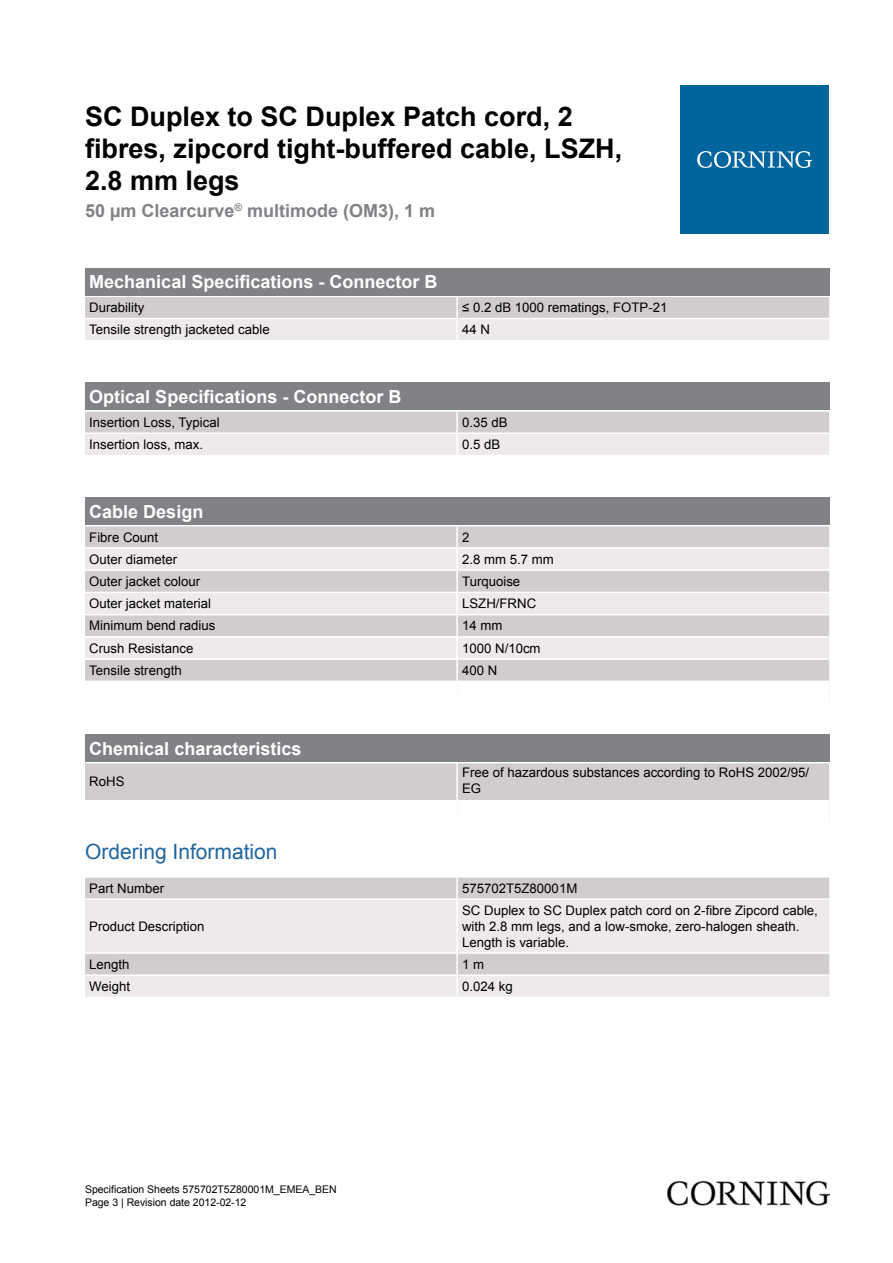
<style>
.page{position:relative;width:893px;height:1263px;background:#fff}
.page>*{position:absolute;margin:0;border:0;box-sizing:border-box;transform-origin:0 0}
.t1{font:700 27px/32.4px "Arial";color:#000}
.t2{font:21px "Arial";color:#1f65a1}
.t3{font:700 18px "Arial";color:#fff}
.t4{font:700 18px "Arial";color:#808285}
.t5{font:13.2px/15.9px "Arial";color:#000}
.t6{font:10.5px/12.6px "Arial";color:#000}
</style>
<div class="page">
<div style="left:85px;top:268px;width:744px;height:28px;background:#808285"></div>
<svg style="left:85px;top:297px;width:744px;height:43px"></svg>
<hr style="left:456px;top:297px;width:2px;height:21px;background:#fff">
<hr style="left:456px;top:319px;width:2px;height:21px;background:#fff">
<hr style="left:85px;top:318px;width:372px;height:1px;background:#fff">
<hr style="left:457px;top:318px;width:372px;height:1px;background:#fff">
<div style="left:85px;top:383px;width:744px;height:27px;background:#808285"></div>
<svg style="left:85px;top:412px;width:744px;height:43px"></svg>
<hr style="left:456px;top:412px;width:2px;height:20px;background:#fff">
<hr style="left:456px;top:434px;width:2px;height:21px;background:#fff">
<hr style="left:85px;top:432px;width:372px;height:2px;background:#fff">
<hr style="left:457px;top:432px;width:372px;height:2px;background:#fff">
<div style="left:85px;top:497px;width:744px;height:28px;background:#808285"></div>
<div style="left:85px;top:526px;width:744px;height:155px;background:#d1cdcc"></div>
<svg style="left:85px;top:549px;width:744px;height:109px;fill:#edeae9"></svg>
<hr style="left:456px;top:526px;width:2px;height:21px;background:#fff">
<hr style="left:456px;top:549px;width:2px;height:20px;background:#fff">
<hr style="left:456px;top:571px;width:2px;height:21px;background:#fff">
<hr style="left:456px;top:593px;width:2px;height:21px;background:#fff">
<hr style="left:456px;top:615px;width:2px;height:21px;background:#fff">
<hr style="left:456px;top:638px;width:2px;height:20px;background:#fff">
<hr style="left:456px;top:660px;width:2px;height:21px;background:#fff">
<hr style="left:85px;top:547px;width:372px;height:2px;background:#fff">
<hr style="left:457px;top:547px;width:372px;height:2px;background:#fff">
<hr style="left:85px;top:569px;width:372px;height:2px;background:#fff">
<hr style="left:457px;top:569px;width:372px;height:2px;background:#fff">
<hr style="left:85px;top:592px;width:372px;height:1px;background:#fff">
<hr style="left:457px;top:592px;width:372px;height:1px;background:#fff">
<hr style="left:85px;top:614px;width:372px;height:1px;background:#fff">
<hr style="left:457px;top:614px;width:372px;height:1px;background:#fff">
<hr style="left:85px;top:636px;width:372px;height:2px;background:#fff">
<hr style="left:457px;top:636px;width:372px;height:2px;background:#fff">
<hr style="left:85px;top:658px;width:372px;height:2px;background:#fff">
<hr style="left:457px;top:658px;width:372px;height:2px;background:#fff">
<div style="left:85px;top:734px;width:744px;height:28px;background:#808285"></div>
<div style="left:85px;top:763px;width:744px;height:37px;background:#d1cdcc"></div>
<hr style="left:456px;top:763px;width:2px;height:37px;background:#fff">
<svg style="left:85px;top:877px;width:744px;height:120px"></svg>
<hr style="left:456px;top:954px;width:2px;height:20px;background:#fff">
<hr style="left:456px;top:976px;width:2px;height:21px;background:#fff">
<hr style="left:85px;top:974px;width:372px;height:2px;background:#fff">
<hr style="left:457px;top:974px;width:372px;height:2px;background:#fff">
<div style="left:680px;top:85px;width:149px;height:149px;background:#00649d"></div>
<svg style="left:697px;top:151px;width:115px;height:17px"></svg>
<img style="left:668px;top:1180px;width:161px;height:25px">
<h1 class="t1" style="left:85px;top:101px;width:539px">SC Duplex to SC Duplex Patch cord, 2 fibres, zipcord tight-buffered cable, LSZH,<br>2.8 mm legs</h1>
<h3 class="t4" style="left:85px;top:199px;width:352px">50 µm Clearcurve<sup>®</sup> multimode (OM3), 1 m</h3>
<h3 class="t3" style="left:89px;top:270px;width:350px">Mechanical Specifications - Connector B</h3>
<p class="t5" style="left:89px;top:300px;width:57px">Durability</p>
<p class="t5" style="left:462px;top:300px;width:207px">≤ 0.2 dB 1000 rematings, FOTP-21</p>
<p class="t5" style="left:89px;top:322px;width:182px">Tensile strength jacketed cable</p>
<p class="t5" style="left:462px;top:322px;width:29px">44 N</p>
<h3 class="t3" style="left:89px;top:385px;width:314px">Optical Specifications - Connector B</h3>
<p class="t5" style="left:89px;top:414px;width:132px">Insertion Loss, Typical</p>
<p class="t5" style="left:462px;top:414px;width:47px">0.35 dB</p>
<p class="t5" style="left:89px;top:437px;width:115px">Insertion loss, max.</p>
<p class="t5" style="left:462px;top:437px;width:40px">0.5 dB</p>
<h3 class="t3" style="left:89px;top:499px;width:116px">Cable Design</h3>
<p class="t5" style="left:89px;top:529px;width:70px">Fibre Count</p>
<p class="t5" style="left:462px;top:529px;width:9px">2</p>
<p class="t5" style="left:89px;top:551px;width:90px">Outer diameter</p>
<p class="t5" style="left:462px;top:551px;width:93px">2.8 mm 5.7 mm</p>
<p class="t5" style="left:89px;top:573px;width:112px">Outer jacket colour</p>
<p class="t5" style="left:462px;top:573px;width:60px">Turquoise</p>
<p class="t5" style="left:89px;top:596px;width:123px">Outer jacket material</p>
<p class="t5" style="left:462px;top:596px;width:76px">LSZH/FRNC</p>
<p class="t5" style="left:89px;top:618px;width:128px">Minimum bend radius</p>
<p class="t5" style="left:462px;top:618px;width:42px">14 mm</p>
<p class="t5" style="left:89px;top:640px;width:106px">Crush Resistance</p>
<p class="t5" style="left:462px;top:640px;width:80px">1000 N/10cm</p>
<p class="t5" style="left:89px;top:662px;width:94px">Tensile strength</p>
<p class="t5" style="left:462px;top:662px;width:37px">400 N</p>
<h3 class="t3" style="left:89px;top:736px;width:214px">Chemical characteristics</h3>
<p class="t5" style="left:89px;top:774px;width:37px">RoHS</p>
<p class="t5" style="left:462px;top:765px;width:349px">Free of hazardous substances according to RoHS 2002/95/<br>EG</p>
<h2 class="t2" style="left:85px;top:838px;width:194px">Ordering Information</h2>
<p class="t5" style="left:89px;top:880px;width:76px">Part Number</p>
<p class="t5" style="left:462px;top:880px;width:117px">575702T5Z80001M</p>
<p class="t5" style="left:89px;top:918px;width:117px">Product Description</p>
<p class="t5" style="left:462px;top:902px;width:357px">SC Duplex to SC Duplex patch cord on 2-fibre Zipcord cable, with 2.8 mm legs, and a low-smoke, zero-halogen sheath.<br>Length is variable.</p>
<p class="t5" style="left:89px;top:956px;width:42px">Length</p>
<p class="t5" style="left:462px;top:956px;width:24px">1 m</p>
<p class="t5" style="left:89px;top:979px;width:42px">Weight</p>
<p class="t5" style="left:462px;top:979px;width:52px">0.024 kg</p>
<p class="t6" style="left:85px;top:1183px;width:253px">Specification Sheets 575702T5Z80001M_EMEA_BEN<br>Page 3 | Revision date 2012-02-12</p>
</div>
